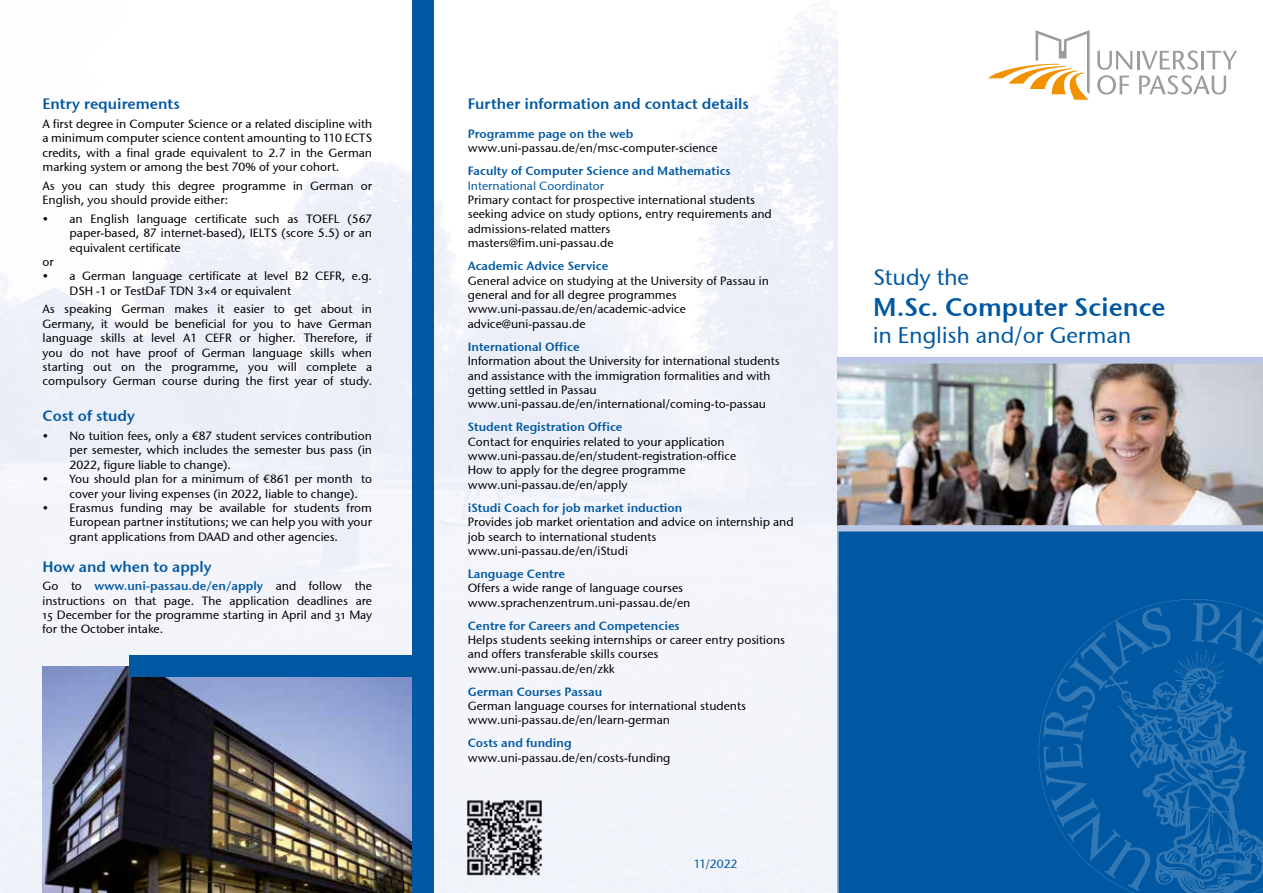
<style>
.page{position:relative;width:1263px;height:893px;background:#fff}
.page>*{position:absolute;margin:0;border:0;box-sizing:border-box;transform-origin:0 0}
.t1{font:25.5px "Stone Sans Semi ITCTT";color:#0058a2}
.t2{font:22.5px "Stone Sans ITCTT Medium";color:#0058a2}
.t3{font:15px "Stone Sans Semi ITCTT";color:#0058a2}
.t4{font:12px/14.4px "Stone Sans ITCTT Medium";color:#000}
.t5{font:12px "Stone Sans Semi ITCTT";color:#0058a2}
.t6{font:12px/14.4px "Stone Sans OSITCTT Medium";color:#000;text-align:justify}
.t7{font:12px "Stone Sans ITCTT Medium";color:#0058a2}
.s1{font-family:"Stone Sans OSITCTT Medium";color:#000}
</style>
<div class="page">
<img style="left:0;top:0;width:838px;height:893px">
<div style="left:838px;top:531px;width:425px;height:362px;background:#0058a2"></div>
<img style="left:838px;top:364px;width:425px;height:161px">
<div style="left:838px;top:357px;width:425px;height:7px;background:#bac6e5"></div>
<div style="left:838px;top:525px;width:425px;height:6px;background:#bac6e5"></div>
<img style="left:1030px;top:591px;width:233px;height:302px">
<img style="left:43px;top:666px;width:370px;height:227px">
<div style="left:129px;top:656px;width:285px;height:21px;background:#0058a2"></div>
<div style="left:413px;top:0;width:21px;height:893px;background:#0058a2"></div>
<img style="left:465px;top:798px;width:79px;height:79px">
<svg style="left:988px;top:30px;width:101px;height:70px"></svg>
<svg style="left:1097px;top:50px;width:140px;height:45px"></svg>
<p class="t3" style="left:43px;top:95px;width:139px">Entry requirements</p>
<p class="t4" style="left:43px;top:116px;width:331px;text-align:justify">A first degree in Computer Science or a related discipline with a minimum computer science content amounting to 110 ECTS credits, with a final grade equivalent to 2.7 in the German marking system or among the best 70% of your cohort.</p>
<p class="t4" style="left:43px;top:178px;width:331px">As you can study this degree programme in German or<br>English, you should provide either:</p>
<p class="t4" style="left:43px;top:211px;width:331px">• an English language certificate such as TOEFL (567</p>
<p class="t4" style="left:70px;top:226px;width:304px">paper-based, 87 internet-based), IELTS (score 5.5) or an</p>
<p class="t4" style="left:70px;top:240px;width:113px">equivalent certificate</p>
<p class="t4" style="left:43px;top:254px;width:13px">or</p>
<p class="t4" style="left:70px;top:269px;width:304px;text-indent:-27px">• a German language certificate at level B2 CEFR, e.g.<br>DSH -1 or TestDaF TDN 3×4 or equivalent</p>
<p class="t4" style="left:43px;top:302px;width:331px;text-align:justify">As speaking German makes it easier to get about in Germany, it would be beneficial for you to have German language skills at level A1 CEFR or higher. Therefore, if you do not have proof of German language skills when starting out on the programme, you will complete a compulsory German course during the first year of study.</p>
<p class="t3" style="left:43px;top:407px;width:94px">Cost of study</p>
<p class="t4" style="left:70px;top:429px;width:304px;text-align:justify;text-indent:-27px">• No tuition fees, only a €87 student services contribution per semester, which includes the semester bus pass (in 2022, figure liable to change).</p>
<p class="t4" style="left:70px;top:472px;width:304px;text-indent:-27px">• You should plan for a minimum of €861 per month to cover your living expenses (in 2022, liable to change).</p>
<p class="t4" style="left:70px;top:501px;width:304px;text-align:justify;text-indent:-27px">• Erasmus funding may be available for students from European partner institutions; we can help you with your grant applications from DAAD and other agencies.</p>
<p class="t3" style="left:43px;top:557px;width:171px">How and when to apply</p>
<p class="t5" style="left:43px;top:579px;width:331px"><span class="s1">Go to</span> www.uni-passau.de/en/apply <span class="s1">and follow the</span></p>
<p class="t6" style="left:43px;top:593px;width:331px">instructions on that page. The application deadlines are 15 December for the programme starting in April and 31 May for the October intake.</p>
<p class="t3" style="left:468px;top:95px;width:283px">Further information and contact details</p>
<p class="t5" style="left:468px;top:126px;width:167px">Programme page on the web</p>
<p class="t4" style="left:468px;top:141px;width:251px">www.uni-passau.de/en/msc-computer-science</p>
<p class="t5" style="left:468px;top:164px;width:264px">Faculty of Computer Science and Mathematics</p>
<p class="t7" style="left:468px;top:178px;width:138px">International Coordinator</p>
<p class="t4" style="left:468px;top:193px;width:305px">Primary contact for prospective international students seeking advice on study options, entry requirements and admissions-related matters<br>masters@fim.uni-passau.de</p>
<p class="t5" style="left:468px;top:258px;width:142px">Academic Advice Service</p>
<p class="t4" style="left:468px;top:273px;width:303px">General advice on studying at the University of Passau in general and for all degree programmes www.uni-passau.de/en/academic-advice advice@uni-passau.de</p>
<p class="t5" style="left:468px;top:339px;width:113px">International Office</p>
<p class="t4" style="left:468px;top:354px;width:313px">Information about the University for international students and assistance with the immigration formalities and with getting settled in Passau www.uni-passau.de/en/international/coming-to-passau</p>
<p class="t5" style="left:468px;top:419px;width:156px">Student Registration Office</p>
<p class="t4" style="left:468px;top:434px;width:270px">Contact for enquiries related to your application www.uni-passau.de/en/student-registration-office How to apply for the degree programme www.uni-passau.de/en/apply</p>
<p class="t5" style="left:468px;top:500px;width:216px">iStudi Coach for job market induction</p>
<p class="t4" style="left:468px;top:515px;width:327px">Provides job market orientation and advice on internship and job search to international students www.uni-passau.de/en/iStudi</p>
<p class="t5" style="left:468px;top:566px;width:99px">Language Centre</p>
<p class="t4" style="left:468px;top:581px;width:224px">Offers a wide range of language courses www.sprachenzentrum.uni-passau.de/en</p>
<p class="t5" style="left:468px;top:618px;width:213px">Centre for Careers and Competencies</p>
<p class="t4" style="left:468px;top:632px;width:319px">Helps students seeking internships or career entry positions and offers transferable skills courses www.uni-passau.de/en/zkk</p>
<p class="t5" style="left:468px;top:684px;width:136px">German Courses Passau</p>
<p class="t4" style="left:468px;top:699px;width:280px">German language courses for international students www.uni-passau.de/en/learn-german</p>
<p class="t5" style="left:468px;top:736px;width:105px">Costs and funding</p>
<p class="t4" style="left:468px;top:750px;width:204px">www.uni-passau.de/en/costs-funding</p>
<p class="t7" style="left:694px;top:857px;width:45px">11/2022</p>
<h2 class="t2" style="left:873px;top:263px;width:97px">Study the</h2>
<h1 class="t1" style="left:873px;top:291px;width:294px">M.Sc. Computer Science</h1>
<h2 class="t2" style="left:873px;top:321px;width:260px">in English and/or German</h2>
</div>
